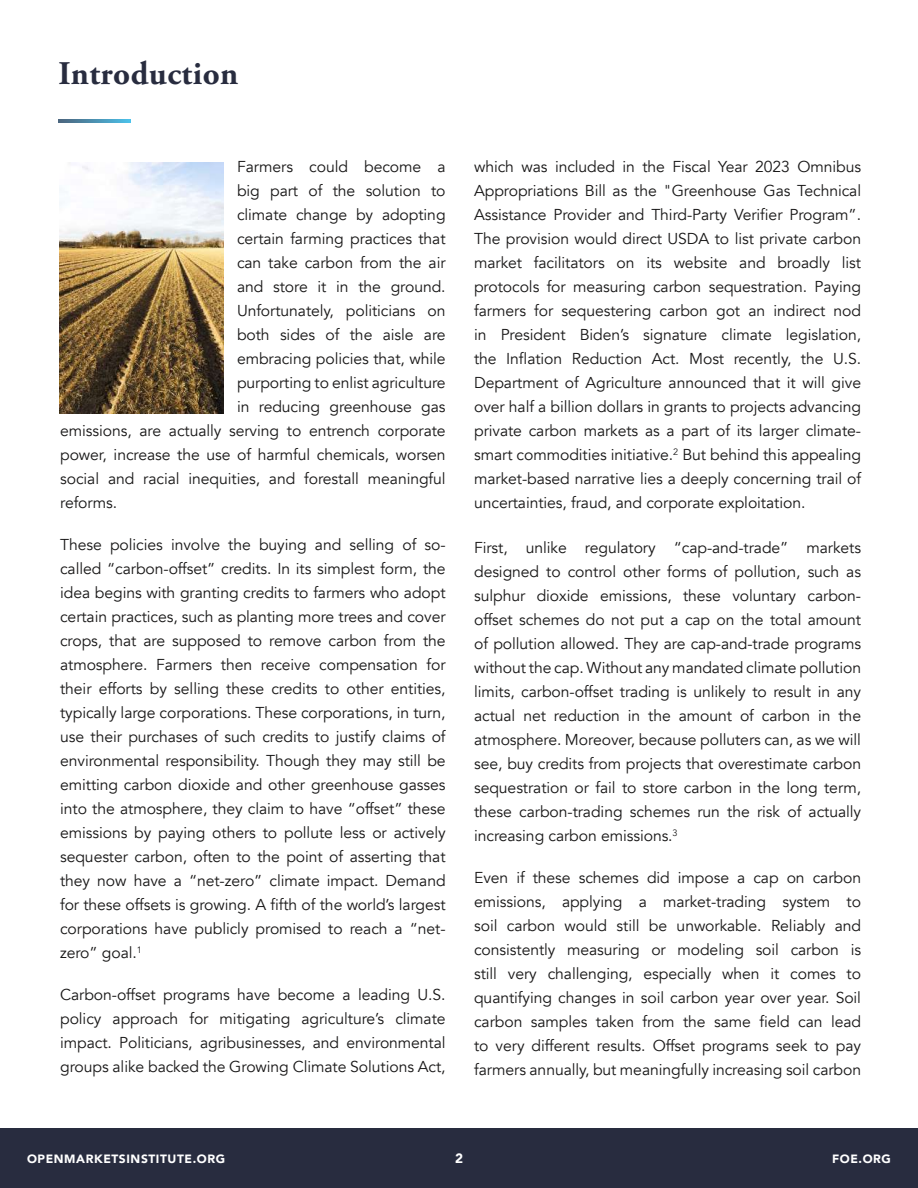
<style>
.page{position:relative;width:918px;height:1188px;background:#fff}
.page>*{position:absolute;margin:0;border:0;box-sizing:border-box;transform-origin:0 0}
.t1{font:700 33px "Adobe Garamond Pro";letter-spacing:.015em;color:#282c3f}
.t2{font:15.75px/24px "Avenir";letter-spacing:-.005em;color:#181717;text-align:justify}
.t3{font:900 13.5px "Avenir";color:#fff}
.t4{font:900 12px "Avenir";letter-spacing:.05em;color:#fff}
</style>
<div class="page">
<div style="left:0;top:1128px;width:918px;height:60px;background:#282c3f"></div>
<img style="left:59px;top:162px;width:165px;height:252px">
<svg style="left:58px;top:120px;width:72px;height:2px"></svg>
<h1 class="t1" style="left:58px;top:54px;width:181px">Introduction</h1>
<p class="t2" style="left:237px;top:155px;width:210px">Farmers could become a</p>
<p class="t2" style="left:237px;top:179px;width:210px">big part of the solution to</p>
<p class="t2" style="left:237px;top:203px;width:210px">climate change by adopting</p>
<p class="t2" style="left:237px;top:227px;width:210px">certain farming practices that</p>
<p class="t2" style="left:237px;top:251px;width:210px">can take carbon from the air</p>
<p class="t2" style="left:237px;top:275px;width:210px">and store it in the ground.</p>
<p class="t2" style="left:237px;top:299px;width:210px">Unfortunately, politicians on</p>
<p class="t2" style="left:237px;top:323px;width:210px">both sides of the aisle are</p>
<p class="t2" style="left:237px;top:347px;width:210px">embracing policies that, while</p>
<p class="t2" style="left:237px;top:371px;width:210px">purporting to enlist agriculture</p>
<p class="t2" style="left:237px;top:395px;width:210px">in reducing greenhouse gas</p>
<p class="t2" style="left:60px;top:419px;width:387px">emissions, are actually serving to entrench corporate</p>
<p class="t2" style="left:60px;top:443px;width:387px">power, increase the use of harmful chemicals, worsen</p>
<p class="t2" style="left:60px;top:467px;width:387px">social and racial inequities, and forestall meaningful</p>
<p class="t2" style="left:60px;top:491px;width:59px">reforms.</p>
<p class="t2" style="left:60px;top:533px;width:387px">These policies involve the buying and selling of so&shy;called “carbon-offset” credits. In its simplest form, the idea begins with granting credits to farmers who adopt certain practices, such as planting more trees and cover crops, that are supposed to remove carbon from the atmosphere. Farmers then receive compensation for their efforts by selling these credits to other entities, typically large corporations. These corporations, in turn, use their purchases of such credits to justify claims of environmental responsibility. Though they may still be emitting carbon dioxide and other greenhouse gasses into the atmosphere, they claim to have “offset” these emissions by paying others to pollute less or actively sequester carbon, often to the point of asserting that they now have a “net-zero” climate impact. Demand for these offsets is growing. A fifth of the world’s largest corporations have publicly promised to reach a “net&shy;zero” goal.<sup>1</sup></p>
<p class="t2" style="left:60px;top:983px;width:387px">Carbon-offset programs have become a leading U.S. policy approach for mitigating agriculture’s climate impact. Politicians, agribusinesses, and environmental groups alike backed the Growing Climate Solutions Act,</p>
<p class="t2" style="left:474px;top:155px;width:389px">which was included in the Fiscal Year 2023 Omnibus Appropriations Bill as the "Greenhouse Gas Technical Assistance Provider and Third-Party Verifier Program”.<br>The provision would direct USDA to list private carbon market facilitators on its website and broadly list protocols for measuring carbon sequestration. Paying farmers for sequestering carbon got an indirect nod in President Biden’s signature climate legislation, the Inflation Reduction Act. Most recently, the U.S.<br>Department of Agriculture announced that it will give over half a billion dollars in grants to projects advancing private carbon markets as a part of its larger climate&shy;smart commodities initiative.<sup>2</sup> But behind this appealing market-based narrative lies a deeply concerning trail of uncertainties, fraud, and corporate exploitation.</p>
<p class="t2" style="left:474px;top:536px;width:389px">First, unlike regulatory “cap-and-trade” markets designed to control other forms of pollution, such as sulphur dioxide emissions, these voluntary carbon&shy;offset schemes do not put a cap on the total amount of pollution allowed. They are cap-and-trade programs without the cap. Without any mandated climate pollution limits, carbon-offset trading is unlikely to result in any actual net reduction in the amount of carbon in the atmosphere. Moreover, because polluters can, as we will see, buy credits from projects that overestimate carbon sequestration or fail to store carbon in the long term, these carbon-trading schemes run the risk of actually increasing carbon emissions.<sup>3</sup></p>
<p class="t2" style="left:474px;top:866px;width:389px">Even if these schemes did impose a cap on carbon emissions, applying a market-trading system to soil carbon would still be unworkable. Reliably and consistently measuring or modeling soil carbon is still very challenging, especially when it comes to quantifying changes in soil carbon year over year. Soil carbon samples taken from the same field can lead to very different results. Offset programs seek to pay farmers annually, but meaningfully increasing soil carbon</p>
<p class="t4" style="left:27px;top:1148px;width:200px">OPENMARKETSINSTITUTE.ORG</p>
<p class="t3" style="left:455px;top:1147px;width:9px">2</p>
<p class="t4" style="left:832px;top:1148px;width:60px">FOE.ORG</p>
</div>
